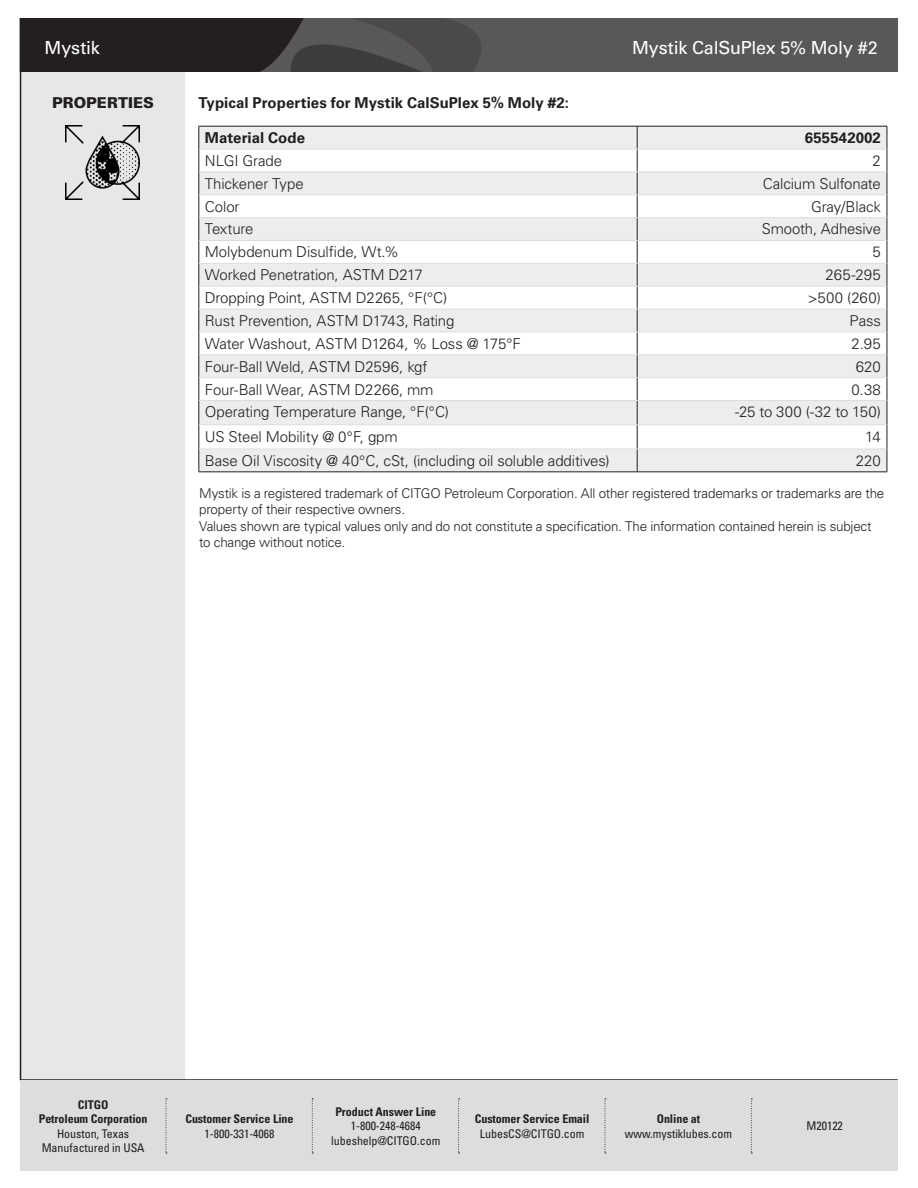
<style>
.page{position:relative;width:918px;height:1188px;background:#fff}
.page>*{position:absolute;margin:0;border:0;box-sizing:border-box;transform-origin:0 0}
.Headers{font:18px "Univers LT Std";letter-spacing:-.015em;color:#fff}
.t1{font:300 15px "Univers LT Std";letter-spacing:-.01em;color:#231f20}
.Disclaimers{font:700 15px "Univers LT Std";letter-spacing:.005em;color:#231f20}
.Headers-2{font:900 15px "Univers LT Std";color:#231f20}
.Disclaimers-2{font:300 13.5px/16.5px "Univers LT Std";letter-spacing:-.015em;color:#231f20}
.t2{font:condensed 12px/14.4px "Univers LT Std";letter-spacing:-.005em;color:#231f20;text-align:center}
.t3{font:700 condensed 12px/14.4px "Univers LT Std";letter-spacing:-.005em;color:#231f20;text-align:center}
.s1{font-weight:700}
.s2{font-weight:400}
</style>
<div class="page">
<div style="left:212px;top:18px;width:686px;height:54px;background:#5a5757"></div>
<div style="left:20px;top:18px;width:233px;height:54px;background:#231f20"></div>
<svg style="left:253px;top:18px;width:228px;height:54px"></svg>
<div style="left:21px;top:72px;width:164px;height:1008px;background:#e6e7e9"></div>
<hr style="left:20px;top:18px;width:1px;height:1062px;background:#231f20">
<hr style="left:20px;top:1079px;width:878px;height:2px;background:#231f20">
<img style="left:66px;top:126px;width:74px;height:74px">
<div style="left:20px;top:1081px;width:878px;height:90px;background:#dcdddf"></div>
<svg style="left:751px;top:1099px;width:1px;height:55px"></svg>
<svg style="left:605px;top:1099px;width:1px;height:55px"></svg>
<svg style="left:458px;top:1099px;width:2px;height:55px"></svg>
<svg style="left:312px;top:1099px;width:1px;height:55px"></svg>
<svg style="left:166px;top:1099px;width:1px;height:55px"></svg>
<svg style="left:200px;top:127px;width:687px;height:345px;fill:#ededee"></svg>
<hr style="left:199px;top:126px;width:438px;height:1px;background:#231f20">
<hr style="left:637px;top:126px;width:250px;height:1px;background:#231f20">
<svg style="left:199px;top:126px;width:1px;height:346px"></svg>
<svg style="left:637px;top:126px;width:1px;height:346px"></svg>
<svg style="left:887px;top:126px;width:1px;height:346px"></svg>
<hr style="left:199px;top:472px;width:438px;height:1px;background:#231f20">
<hr style="left:637px;top:472px;width:250px;height:1px;background:#231f20">
<hr style="left:199px;top:149px;width:438px;height:1px;background:#dcdddf">
<hr style="left:637px;top:149px;width:250px;height:1px;background:#dcdddf">
<hr style="left:199px;top:172px;width:438px;height:1px;background:#dcdddf">
<hr style="left:637px;top:172px;width:250px;height:1px;background:#dcdddf">
<hr style="left:199px;top:195px;width:438px;height:1px;background:#dcdddf">
<hr style="left:637px;top:195px;width:250px;height:1px;background:#dcdddf">
<hr style="left:199px;top:217px;width:438px;height:1px;background:#dcdddf">
<hr style="left:637px;top:217px;width:250px;height:1px;background:#dcdddf">
<hr style="left:199px;top:240px;width:438px;height:1px;background:#dcdddf">
<hr style="left:637px;top:240px;width:250px;height:1px;background:#dcdddf">
<hr style="left:199px;top:263px;width:438px;height:1px;background:#dcdddf">
<hr style="left:637px;top:263px;width:250px;height:1px;background:#dcdddf">
<hr style="left:199px;top:286px;width:438px;height:1px;background:#dcdddf">
<hr style="left:637px;top:286px;width:250px;height:1px;background:#dcdddf">
<hr style="left:199px;top:309px;width:438px;height:1px;background:#dcdddf">
<hr style="left:637px;top:309px;width:250px;height:1px;background:#dcdddf">
<hr style="left:199px;top:332px;width:438px;height:1px;background:#dcdddf">
<hr style="left:637px;top:332px;width:250px;height:1px;background:#dcdddf">
<hr style="left:199px;top:355px;width:438px;height:1px;background:#dcdddf">
<hr style="left:637px;top:355px;width:250px;height:1px;background:#dcdddf">
<hr style="left:199px;top:377px;width:438px;height:1px;background:#dcdddf">
<hr style="left:637px;top:377px;width:250px;height:1px;background:#dcdddf">
<hr style="left:199px;top:400px;width:438px;height:1px;background:#dcdddf">
<hr style="left:637px;top:400px;width:250px;height:1px;background:#dcdddf">
<hr style="left:199px;top:424px;width:438px;height:1px;background:#dcdddf">
<hr style="left:637px;top:424px;width:250px;height:1px;background:#dcdddf">
<hr style="left:199px;top:449px;width:438px;height:1px;background:#dcdddf">
<hr style="left:637px;top:449px;width:250px;height:1px;background:#dcdddf">
<p class="Headers" style="left:45px;top:37px;width:57px">Mystik</p>
<p class="Headers" style="left:632px;top:37px;width:247px">Mystik CalSuPlex 5% Moly #2</p>
<p class="Headers-2" style="left:52px;top:93px;width:103px">PROPERTIES</p>
<p class="Disclaimers" style="left:199px;top:94px;width:372px">Typical Properties for Mystik CalSuPlex 5% Moly #2:</p>
<p class="Disclaimers" style="left:205px;top:129px;width:102px">Material Code</p>
<p class="Disclaimers" style="left:805px;top:129px;width:78px">655542002</p>
<p class="t1" style="left:205px;top:152px;width:79px">NLGI Grade</p>
<p class="t1" style="left:873px;top:152px;width:10px">2</p>
<p class="t1" style="left:205px;top:174px;width:100px">Thickener Type</p>
<p class="t1" style="left:763px;top:174px;width:120px">Calcium Sulfonate</p>
<p class="t1" style="left:205px;top:197px;width:36px">Color</p>
<p class="t1" style="left:811px;top:197px;width:71px">Gray/Black</p>
<p class="t1" style="left:205px;top:220px;width:50px">Texture</p>
<p class="t1" style="left:762px;top:220px;width:121px">Smooth, Adhesive</p>
<p class="t1" style="left:205px;top:243px;width:196px">Molybdenum Disulfide, Wt.%</p>
<p class="t1" style="left:873px;top:243px;width:10px">5</p>
<p class="t1" style="left:205px;top:266px;width:220px">Worked Penetration, ASTM D217</p>
<p class="t1" style="left:826px;top:266px;width:57px">265-295</p>
<p class="t1" style="left:205px;top:289px;width:244px">Dropping Point, ASTM D2265, °F(°C)</p>
<p class="t1" style="left:808px;top:289px;width:75px">&gt;500 (260)</p>
<p class="t1" style="left:205px;top:312px;width:251px">Rust Prevention, ASTM D1743, Rating</p>
<p class="t1" style="left:850px;top:312px;width:33px">Pass</p>
<p class="t1" style="left:205px;top:334px;width:318px">Water Washout, ASTM D1264, % Loss @ 175°F</p>
<p class="t1" style="left:852px;top:334px;width:31px">2.95</p>
<p class="t1" style="left:205px;top:357px;width:224px">Four-Ball Weld, ASTM D2596, kgf</p>
<p class="t1" style="left:856px;top:357px;width:27px">620</p>
<p class="t1" style="left:205px;top:380px;width:230px">Four-Ball Wear, ASTM D2266, mm</p>
<p class="t1" style="left:851px;top:380px;width:31px">0.38</p>
<p class="t1" style="left:205px;top:403px;width:246px">Operating Temperature Range, °F(°C)</p>
<p class="t1" style="left:735px;top:403px;width:147px">-25 to 300 (-32 to 150)</p>
<p class="t1" style="left:205px;top:427px;width:195px">US Steel Mobility @ 0°F, gpm</p>
<p class="t1" style="left:865px;top:427px;width:17px">14</p>
<p class="t1" style="left:205px;top:451px;width:406px">Base Oil Viscosity @ 40°C, cSt, (including oil soluble additives)</p>
<p class="t1" style="left:856px;top:451px;width:27px">220</p>
<p class="Disclaimers-2" style="left:199px;top:485px;width:687px">Mystik is a registered trademark of CITGO Petroleum Corporation. All other registered trademarks or trademarks are the property of their respective owners.</p>
<p class="Disclaimers-2" style="left:199px;top:518px;width:674px">Values shown are typical values only and do not constitute a specification. The information contained herein is subject to change without notice.</p>
<p class="t2" style="left:39px;top:1097px;width:110px"><span class="s1">CITGO<br>Petroleum Corporation<br></span>Houston, Texas<br>Manufactured in USA</p>
<p class="t3" style="left:185px;top:1112px;width:110px">Customer Service Line</p>
<p class="t2" style="left:205px;top:1126px;width:71px">1-800-331-4068</p>
<p class="t2" style="left:331px;top:1104px;width:111px"><span class="s1">Product Answer Line<br></span>1-800-248-4684 lubeshelp@CITGO.com</p>
<p class="t3" style="left:475px;top:1112px;width:116px">Customer Service Email<br><span class="s2">LubesCS@CITGO.com</span></p>
<p class="t2" style="left:625px;top:1111px;width:109px"><span class="s1">Online at </span>www.mystiklubes.com</p>
<p class="t2" style="left:807px;top:1119px;width:38px">M20122</p>
</div>
